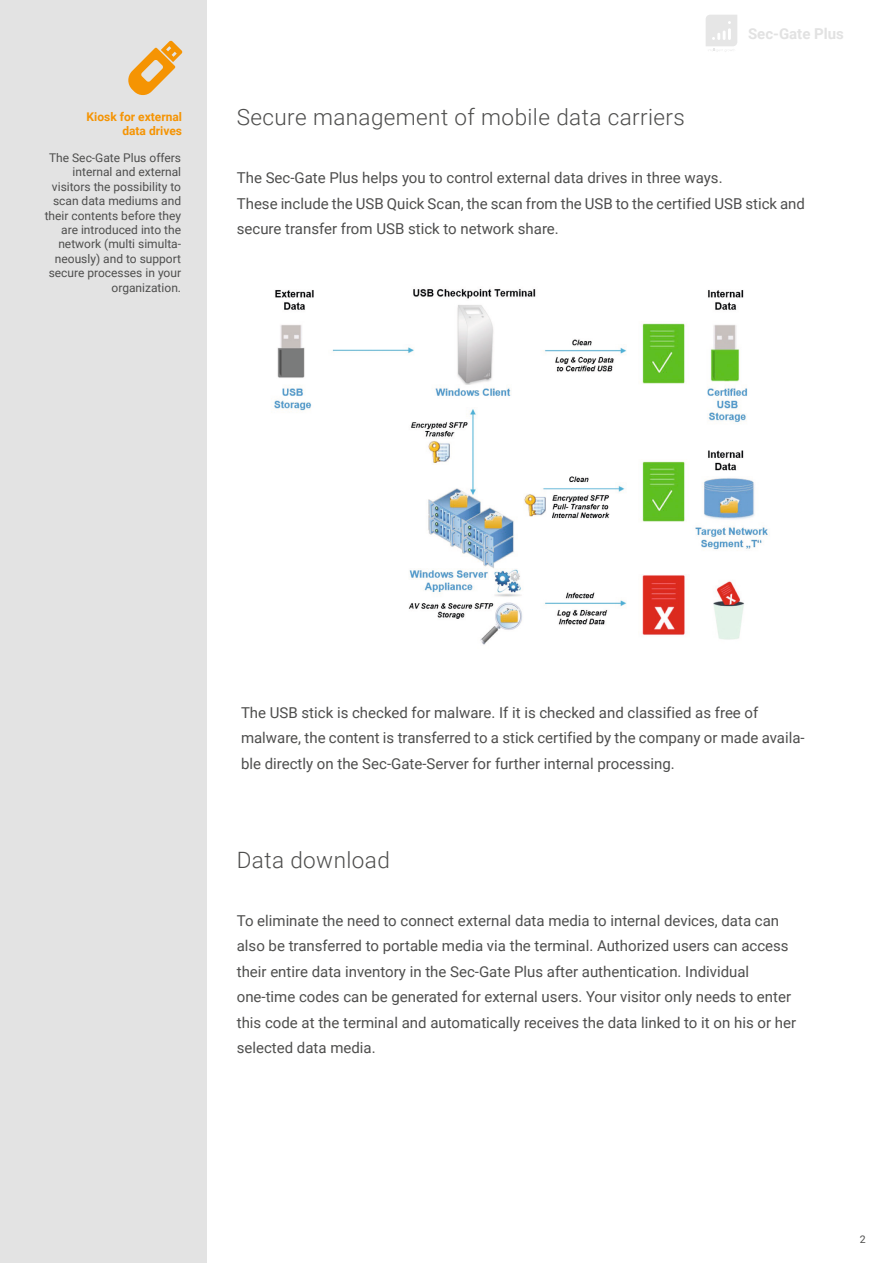
<style>
.page{position:relative;width:893px;height:1263px;background:#fff}
.page>*{position:absolute;margin:0;border:0;box-sizing:border-box;transform-origin:0 0}
.t1{font:300 22.5px "Roboto";letter-spacing:.02em;color:#4e4e4d}
.t2{font:15px/25.5px "Roboto";color:#4e4e4d}
.t3{font:700 15px "Roboto";color:#e2e2e2}
.t4{font:12px/14.4px "Roboto";color:#4e4e4d;text-align:right}
.t5{font:700 12px/14.4px "Roboto";color:#f59403;text-align:right}
.t6{font:10.5px "Roboto";color:#4e4e4d}
</style>
<div class="page">
<div style="left:0;top:0;width:207px;height:1263px;background:#e3e3e3"></div>
<img style="left:274px;top:289px;width:494px;height:356px">
<svg style="left:706px;top:15px;width:31px;height:37px"></svg>
<svg style="left:128px;top:41px;width:54px;height:54px"></svg>
<p class="t5" style="left:87px;top:109px;width:97px">Kiosk for external data drives</p>
<p class="t4" style="left:45px;top:150px;width:138px">The Sec-Gate Plus offers internal and external visitors the possibility to scan data mediums and their contents before they are introduced into the network (multi simulta&shy;neously) and to support secure processes in your organization.</p>
<h1 class="t1" style="left:237px;top:101px;width:450px">Secure management of mobile data carriers</h1>
<p class="t3" style="left:748px;top:23px;width:97px">Sec-Gate Plus</p>
<p class="t2" style="left:237px;top:164px;width:570px">The Sec-Gate Plus helps you to control external data drives in three ways.<br>These include the USB Quick Scan, the scan from the USB to the certified USB stick and secure transfer from USB stick to network share.</p>
<p class="t2" style="left:241px;top:699px;width:565px">The USB stick is checked for malware. If it is checked and classified as free of malware, the content is transferred to a stick certified by the company or made availa&shy;ble directly on the Sec-Gate-Server for further internal processing.</p>
<h1 class="t1" style="left:237px;top:844px;width:155px">Data download</h1>
<p class="t2" style="left:237px;top:907px;width:561px">To eliminate the need to connect external data media to internal devices, data can also be transferred to portable media via the terminal. Authorized users can access their entire data inventory in the Sec-Gate Plus after authentication. Individual one-time codes can be generated for external users. Your visitor only needs to enter this code at the terminal and automatically receives the data linked to it on his or her selected data media.</p>
<p class="t6" style="left:860px;top:1232px;width:7px">2</p>
</div>
